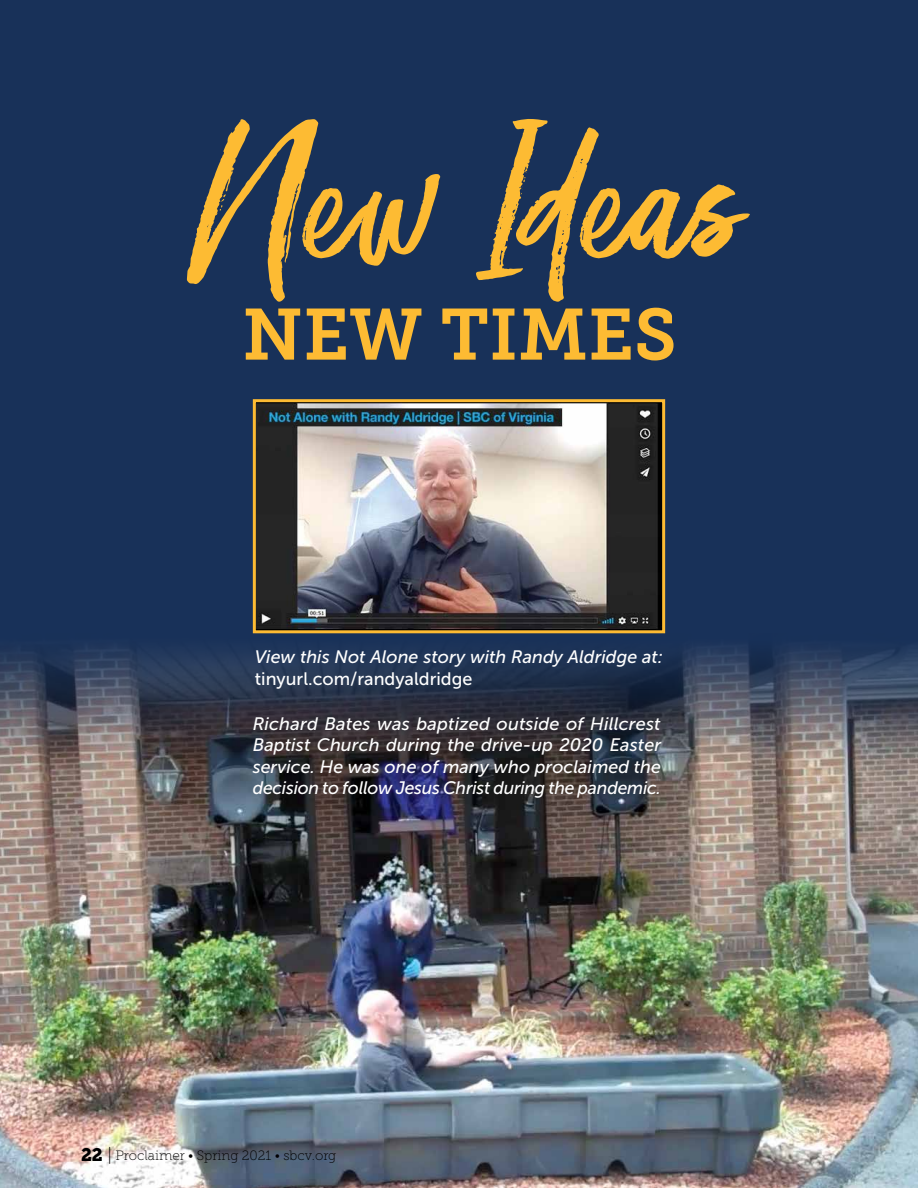
<style>
.page{position:relative;width:918px;height:1188px;background:#183159}
.page>*{position:absolute;margin:0;border:0;box-sizing:border-box;transform-origin:0 0}
.t1{font:180px "Moonstone";color:#fdbb33}
.t2{font:72px "Museo Slab 700";color:#fdbb33}
.t3{font:italic 18px/21.6px "Museo Sans 500";letter-spacing:-.015em;color:#fff;text-align:justify}
.t4{font:18px "Museo Sans 500";color:#fff}
.t5{font:13.5px "Museo Slab 100";color:#000}
.t6{font:12px "Museo Slab 100";color:#000}
.s1{font-family:"Museo Slab 900";font-size:18px}
.s2{font-size:18px}
.s3{font-family:"Museo Slab 300"}
</style>
<div class="page">
<img style="left:0;top:645px;width:918px;height:543px">
<img style="left:257px;top:403px;width:404px;height:226px">
<div style="left:253px;top:399px;width:412px;height:234px;border:3px solid #fdbb33"></div>
<h1 class="t1" style="left:205px;top:89px;width:546px">New Ideas</h1>
<h2 class="t2" style="left:242px;top:294px;width:436px">NEW TIMES</h2>
<p class="t3" style="left:255px;top:646px;width:410px">View this Not Alone story with Randy Aldridge at:</p>
<p class="t4" style="left:255px;top:669px;width:219px">tinyurl.com/randyaldridge</p>
<p class="t3" style="left:253px;top:713px;width:410px">Richard Bates was baptized outside of Hillcrest Baptist Church during the drive-up 2020 Easter service. He was one of many who proclaimed the decision to follow Jesus Christ during the pandemic.</p>
<p class="t5" style="left:81px;top:1148px;width:257px"><span class="s1">22</span> <span class="s2">|</span> Proclaimer • Spring 2021 • sbcv.org</p>
<p class="t6" style="left:115px;top:1149px;width:218px"><span class="s3">PROCLAIMER</span> • Spring 2021 • sbcv.org</p>
</div>
